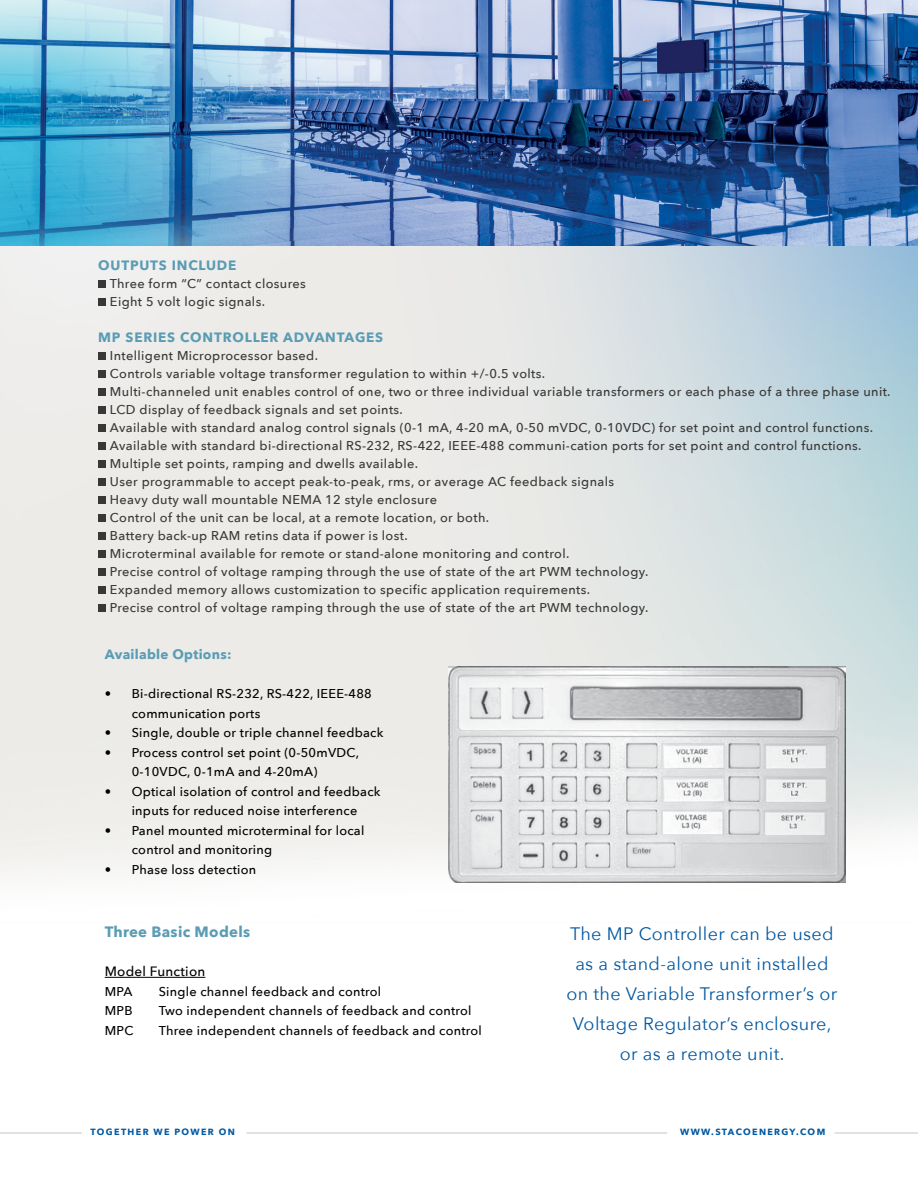
<style>
.page{position:relative;width:918px;height:1188px;background:#fff}
.page>*{position:absolute;margin:0;border:0;box-sizing:border-box;transform-origin:0 0}
.t1{font:18px/30px "Avenir Next";letter-spacing:.02em;color:#0058a2;text-align:center}
.t2{font:700 15px "Avenir Next";letter-spacing:.02em;color:#5a9cb4}
.t3{font:700 13.5px "Avenir Next";letter-spacing:.06em;color:#5a9cb4}
.t4{font:700 13.5px "Avenir Next";letter-spacing:.02em;color:#5a9cb4}
.t5{font:500 13.5px "Avenir Next";letter-spacing:.02em;color:#000}
.t6{font:500 12.75px/18px "Avenir Next";letter-spacing:.03em;color:#383836}
.t7{font:500 12.75px/19.5px "Avenir Next";letter-spacing:.02em;color:#000}
.t8{font:700 9px "Avenir Next";letter-spacing:.15em;color:#0058a2}
</style>
<div class="page">
<img style="left:0;top:245px;width:918px;height:638px">
<img style="left:0;top:0;width:918px;height:245px">
<img style="left:449px;top:666px;width:396px;height:216px">
<hr style="left:105px;top:977px;width:100px;height:1px;background:#000">
<hr style="left:247px;top:1132px;width:420px;height:2px;background:#383836">
<hr style="left:0;top:1132px;width:82px;height:2px;background:#383836">
<hr style="left:835px;top:1132px;width:83px;height:2px;background:#383836">
<div style="left:98px;top:280px;width:8px;height:8px;background:#383836"></div>
<div style="left:98px;top:298px;width:8px;height:8px;background:#383836"></div>
<div style="left:98px;top:352px;width:8px;height:8px;background:#383836"></div>
<div style="left:98px;top:370px;width:8px;height:8px;background:#383836"></div>
<div style="left:98px;top:388px;width:8px;height:8px;background:#383836"></div>
<div style="left:98px;top:406px;width:8px;height:8px;background:#383836"></div>
<div style="left:98px;top:424px;width:8px;height:8px;background:#383836"></div>
<div style="left:98px;top:442px;width:8px;height:8px;background:#383836"></div>
<div style="left:98px;top:460px;width:8px;height:8px;background:#383836"></div>
<div style="left:98px;top:478px;width:8px;height:8px;background:#383836"></div>
<div style="left:98px;top:496px;width:8px;height:8px;background:#383836"></div>
<div style="left:98px;top:514px;width:8px;height:8px;background:#383836"></div>
<div style="left:98px;top:532px;width:8px;height:8px;background:#383836"></div>
<div style="left:98px;top:550px;width:8px;height:8px;background:#383836"></div>
<div style="left:98px;top:568px;width:8px;height:8px;background:#383836"></div>
<div style="left:98px;top:586px;width:8px;height:8px;background:#383836"></div>
<div style="left:98px;top:604px;width:8px;height:8px;background:#383836"></div>
<p class="t3" style="left:98px;top:254px;width:140px">OUTPUTS INCLUDE</p>
<p class="t6" style="left:110px;top:274px;width:198px">Three form “C” contact closures<br>Eight 5 volt logic signals.</p>
<p class="t3" style="left:98px;top:326px;width:286px">MP SERIES CONTROLLER ADVANTAGES</p>
<p class="t6" style="left:110px;top:346px;width:782px">Intelligent Microprocessor based.<br>Controls variable voltage transformer regulation to within +/-0.5 volts.<br>Multi-channeled unit enables control of one, two or three individual variable transformers or each phase of a three phase unit.<br>LCD display of feedback signals and set points.<br>Available with standard analog control signals (0-1 mA, 4-20 mA, 0-50 mVDC, 0-10VDC) for set point and control functions.<br>Available with standard bi-directional RS-232, RS-422, IEEE-488 communi-cation ports for set point and control functions.<br>Multiple set points, ramping and dwells available.<br>User programmable to accept peak-to-peak, rms, or average AC feedback signals<br>Heavy duty wall mountable NEMA 12 style enclosure<br>Control of the unit can be local, at a remote location, or both.<br>Battery back-up RAM retins data if power is lost.<br>Microterminal available for remote or stand-alone monitoring and control.<br>Precise control of voltage ramping through the use of state of the art PWM technology.<br>Expanded memory allows customization to specific application requirements.<br>Precise control of voltage ramping through the use of state of the art PWM technology.</p>
<p class="t4" style="left:105px;top:643px;width:128px">Available Options:</p>
<p class="t7" style="left:132px;top:684px;width:242px;text-indent:-27px">• Bi-directional RS-232, RS-422, IEEE-488 communication ports</p>
<p class="t7" style="left:105px;top:723px;width:280px">• Single, double or triple channel feedback</p>
<p class="t7" style="left:132px;top:742px;width:229px;text-indent:-27px">• Process control set point (0-50mVDC,<br>0-10VDC, 0-1mA and 4-20mA)</p>
<p class="t7" style="left:105px;top:781px;width:277px;text-align:center">• Optical isolation of control and feedback inputs for reduced noise interference</p>
<p class="t7" style="left:132px;top:820px;width:234px;text-indent:-27px">• Panel mounted microterminal for local control and monitoring</p>
<p class="t7" style="left:105px;top:859px;width:153px">• Phase loss detection</p>
<p class="t2" style="left:105px;top:919px;width:147px">Three Basic Models</p>
<p class="t5" style="left:105px;top:960px;width:102px">Model Function</p>
<p class="t7" style="left:105px;top:981px;width:29px">MPA</p>
<p class="t7" style="left:159px;top:981px;width:224px">Single channel feedback and control</p>
<p class="t7" style="left:105px;top:1001px;width:29px">MPB</p>
<p class="t7" style="left:159px;top:1001px;width:314px">Two independent channels of feedback and control</p>
<p class="t7" style="left:105px;top:1020px;width:30px">MPC</p>
<p class="t7" style="left:159px;top:1020px;width:325px">Three independent channels of feedback and control</p>
<h1 class="t1" style="left:567px;top:918px;width:272px">The MP Controller can be used as a stand-alone unit installed on the Variable Transformer’s or<br>Voltage Regulator’s enclosure, or as a remote unit.</h1>
<p class="t8" style="left:91px;top:1124px;width:146px">TOGETHER WE POWER ON</p>
<p class="t8" style="left:680px;top:1124px;width:147px">WWW.STACOENERGY.COM</p>
</div>
